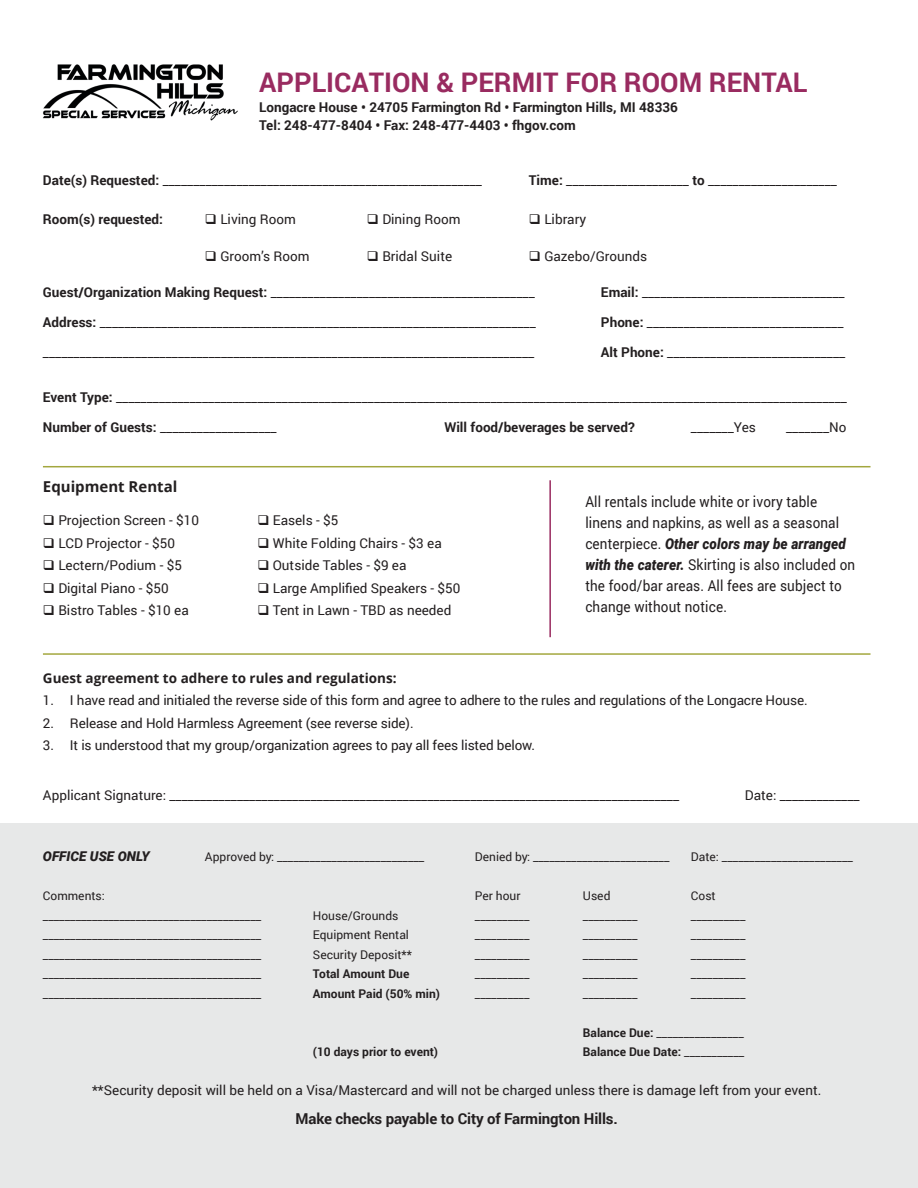
<style>
.page{position:relative;width:918px;height:1188px;background:#fff}
.page>*{position:absolute;margin:0;border:0;box-sizing:border-box;transform-origin:0 0}
.Cover_Title_02_Color{font:700 27px "Roboto";color:#992b60}
.Contents_Bebas{font:15px/21px "Roboto";letter-spacing:.01em;color:#231f20;scale:.9 1}
.t1{font:700 15px "Roboto";letter-spacing:-.01em;color:#231f20}
.t2{font:700 15px "Open Sans";color:#231f20}
.t3{font:13.5px "Roboto";color:#231f20}
.t4{font:700 13.5px "Roboto";color:#231f20}
.t5{font:700 13.5px "Open Sans";color:#231f20}
.t6{font:italic 900 13.5px "Roboto";color:#231f20}
.t7{font:12px "Roboto";color:#231f20}
.t8{font:700 12px "Roboto";color:#231f20}
.s1{font-weight:700}
.s2{font-weight:900;font-style:italic}
.s3{font-weight:400}
</style>
<div class="page">
<div style="left:0;top:824px;width:918px;height:364px;background:#e7e8e8"></div>
<img style="left:43px;top:64px;width:195px;height:57px">
<hr style="left:43px;top:653px;width:828px;height:2px;background:#a3a73e">
<hr style="left:43px;top:466px;width:828px;height:1px;background:#a3a73e">
<hr style="left:549px;top:480px;width:2px;height:157px;background:#992b60">
<p class="Cover_Title_02_Color" style="left:259px;top:64px;width:550px">APPLICATION &amp; PERMIT FOR ROOM RENTAL</p>
<p class="t4" style="left:259px;top:98px;width:420px">Longacre House • 24705 Farmington Rd • Farmington Hills, MI 48336</p>
<p class="t4" style="left:259px;top:116px;width:318px">Tel: 248-477-8404 • Fax: 248-477-4403 • fhgov.com</p>
<p class="t3" style="left:43px;top:171px;width:441px"><span class="s1">Date(s) Requested:</span> ____________________________________________________</p>
<p class="t3" style="left:529px;top:171px;width:310px"><span class="s1">Time:</span> ____________________ <span class="s1">to</span> _____________________</p>
<p class="t4" style="left:43px;top:210px;width:122px">Room(s) requested:</p>
<p class="t3" style="left:205px;top:210px;width:93px">❑ Living Room</p>
<p class="t3" style="left:367px;top:210px;width:95px">❑ Dining Room</p>
<p class="t3" style="left:529px;top:210px;width:59px">❑ Library</p>
<p class="t3" style="left:205px;top:247px;width:106px">❑ Groom’s Room</p>
<p class="t3" style="left:367px;top:247px;width:87px">❑ Bridal Suite</p>
<p class="t3" style="left:529px;top:247px;width:120px">❑ Gazebo/Grounds</p>
<p class="t3" style="left:43px;top:283px;width:493px"><span class="s1">Guest/Organization Making Request:</span> ___________________________________________</p>
<p class="t3" style="left:601px;top:283px;width:245px"><span class="s1">Email:</span> _________________________________</p>
<p class="t3" style="left:43px;top:313px;width:494px"><span class="s1">Address:</span> _______________________________________________________________________</p>
<p class="t3" style="left:601px;top:313px;width:244px"><span class="s1">Phone:</span> ________________________________</p>
<p class="t3" style="left:43px;top:343px;width:493px">________________________________________________________________________________</p>
<p class="t3" style="left:601px;top:343px;width:246px"><span class="s1">Alt Phone:</span> _____________________________</p>
<p class="t3" style="left:43px;top:388px;width:806px"><span class="s1">Event Type:</span> _______________________________________________________________________________________________________________________</p>
<p class="t3" style="left:43px;top:418px;width:235px"><span class="s1">Number of Guests:</span> ___________________</p>
<p class="t4" style="left:444px;top:418px;width:192px">Will food/beverages be served?</p>
<p class="t3" style="left:691px;top:418px;width:66px">_______Yes</p>
<p class="t3" style="left:786px;top:418px;width:62px">_______No</p>
<p class="t2" style="left:43px;top:476px;width:136px">Equipment Rental</p>
<p class="t3" style="left:43px;top:511px;width:158px">❑ Projection Screen - $10</p>
<p class="t3" style="left:43px;top:533px;width:134px">❑ LCD Projector - $50</p>
<p class="t3" style="left:43px;top:556px;width:141px">❑ Lectern/Podium - $5</p>
<p class="t3" style="left:43px;top:578px;width:127px">❑ Digital Piano - $50</p>
<p class="t3" style="left:43px;top:601px;width:147px">❑ Bistro Tables - $10 ea</p>
<p class="t3" style="left:257px;top:511px;width:82px">❑ Easels - $5</p>
<p class="t3" style="left:257px;top:533px;width:186px">❑ White Folding Chairs - $3 ea</p>
<p class="t3" style="left:257px;top:556px;width:151px">❑ Outside Tables - $9 ea</p>
<p class="t3" style="left:257px;top:578px;width:204px">❑ Large Amplified Speakers - $50</p>
<p class="t3" style="left:257px;top:601px;width:196px">❑ Tent in Lawn - TBD as needed</p>
<p class="Contents_Bebas" style="left:585px;top:490px;width:301px">All rentals include white or ivory table linens and napkins, as well as a seasonal centerpiece. <span class="s2">Other colors may be arranged with the caterer.</span> Skirting is also included on the food/bar areas. All fees are subject to change without notice.</p>
<p class="t5" style="left:43px;top:668px;width:355px">Guest agreement to adhere to rules and regulations:</p>
<p class="t3" style="left:43px;top:691px;width:766px">1. I have read and initialed the reverse side of this form and agree to adhere to the rules and regulations of the Longacre House.</p>
<p class="t3" style="left:43px;top:714px;width:372px">2. Release and Hold Harmless Agreement (see reverse side).</p>
<p class="t3" style="left:43px;top:736px;width:494px">3. It is understood that my group/organization agrees to pay all fees listed below.</p>
<p class="t3" style="left:43px;top:786px;width:638px">Applicant Signature: ___________________________________________________________________________________</p>
<p class="t3" style="left:745px;top:786px;width:116px">Date: _____________</p>
<p class="t6" style="left:43px;top:847px;width:108px">OFFICE USE ONLY</p>
<p class="t7" style="left:205px;top:849px;width:221px">Approved by: ___________________________</p>
<p class="t7" style="left:475px;top:849px;width:196px">Denied by: _________________________</p>
<p class="t7" style="left:691px;top:849px;width:164px">Date: ________________________</p>
<p class="t7" style="left:43px;top:888px;width:64px">Comments:</p>
<p class="t7" style="left:475px;top:888px;width:47px">Per hour</p>
<p class="t7" style="left:583px;top:888px;width:29px">Used</p>
<p class="t7" style="left:691px;top:888px;width:26px">Cost</p>
<p class="t7" style="left:43px;top:907px;width:220px">________________________________________</p>
<p class="t7" style="left:313px;top:907px;width:87px">House/Grounds</p>
<p class="t7" style="left:475px;top:907px;width:56px">__________</p>
<p class="t7" style="left:583px;top:907px;width:56px">__________</p>
<p class="t7" style="left:691px;top:907px;width:56px">__________</p>
<p class="t7" style="left:43px;top:927px;width:220px">________________________________________</p>
<p class="t7" style="left:313px;top:927px;width:98px">Equipment Rental</p>
<p class="t7" style="left:475px;top:927px;width:56px">__________</p>
<p class="t7" style="left:583px;top:927px;width:56px">__________</p>
<p class="t7" style="left:691px;top:927px;width:56px">__________</p>
<p class="t7" style="left:43px;top:946px;width:220px">________________________________________</p>
<p class="t7" style="left:313px;top:946px;width:101px">Security Deposit**</p>
<p class="t7" style="left:475px;top:946px;width:56px">__________</p>
<p class="t7" style="left:583px;top:946px;width:56px">__________</p>
<p class="t7" style="left:691px;top:946px;width:56px">__________</p>
<p class="t7" style="left:43px;top:966px;width:220px">________________________________________</p>
<p class="t8" style="left:313px;top:966px;width:98px">Total Amount Due</p>
<p class="t7" style="left:475px;top:966px;width:56px">__________</p>
<p class="t7" style="left:583px;top:966px;width:56px">__________</p>
<p class="t7" style="left:691px;top:966px;width:56px">__________</p>
<p class="t7" style="left:43px;top:985px;width:220px">________________________________________</p>
<p class="t8" style="left:313px;top:985px;width:129px">Amount Paid (50% min)</p>
<p class="t7" style="left:475px;top:985px;width:56px">__________</p>
<p class="t7" style="left:583px;top:985px;width:56px">__________</p>
<p class="t7" style="left:691px;top:985px;width:56px">__________</p>
<p class="t7" style="left:583px;top:1024px;width:162px"><span class="s1">Balance Due:</span> ________________</p>
<p class="t8" style="left:313px;top:1044px;width:127px">(10 days prior to event)</p>
<p class="t8" style="left:583px;top:1044px;width:163px">Balance Due Date: <span class="s3">___________</span></p>
<p class="t3" style="left:92px;top:1081px;width:731px">**Security deposit will be held on a Visa/Mastercard and will not be charged unless there is damage left from your event.</p>
<p class="t1" style="left:295px;top:1108px;width:324px">Make checks payable to City of Farmington Hills.</p>
</div>
